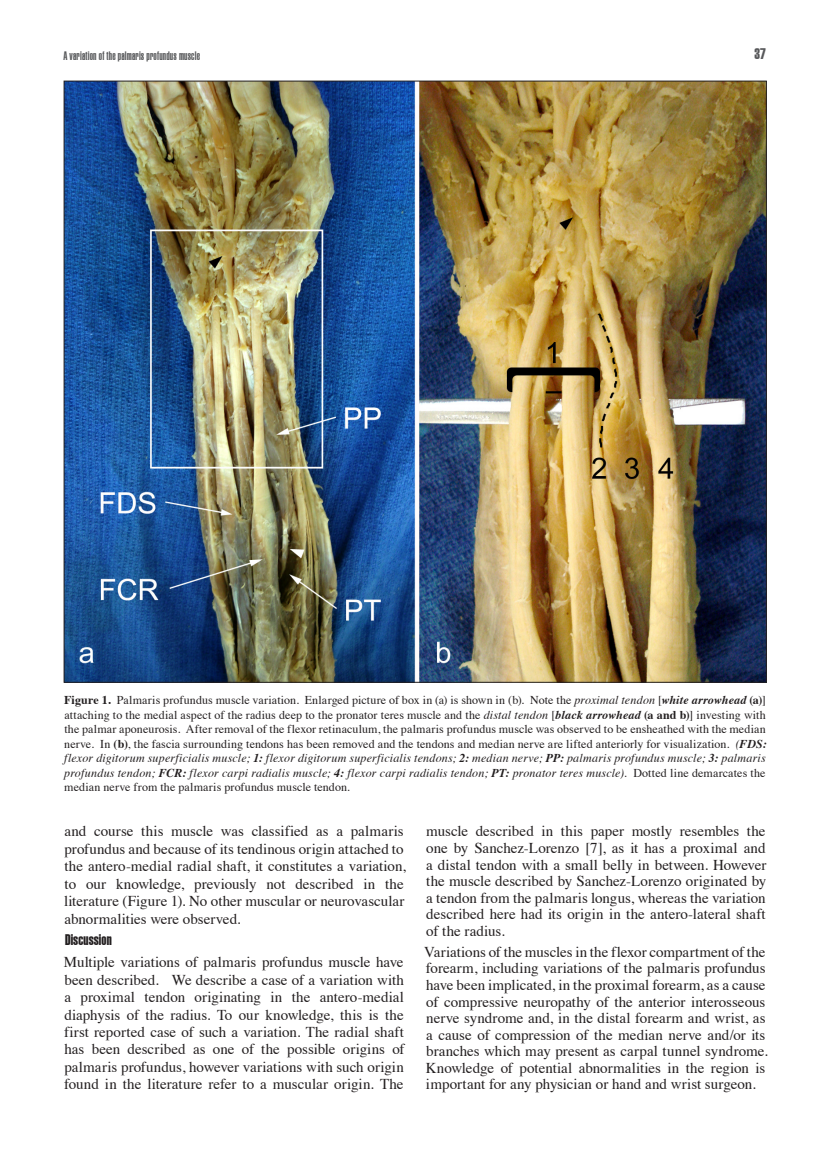
<style>
.page{position:relative;width:830px;height:1149px;background:#fff}
.page>*{position:absolute;margin:0;border:0;box-sizing:border-box;transform-origin:0 0}
.Text_Block{font:15px/16.5px "Times";color:#231f20}
.t1{font:15px "Helvetica Compressed Extra";letter-spacing:.005em;color:#231f20}
.t2{font:15px "Helvetica Compressed Extra";color:#57585a}
.t3{font:12px/14.4px "Times";letter-spacing:.005em;color:#231f20;text-align:justify}
.t4{font:12px "Helvetica Compressed Ultra";letter-spacing:.015em;color:#57585a}
.s1{font-weight:700}
.s2{font-style:italic}
.s3{font-weight:700;font-style:italic}
</style>
<div class="page">
<img style="left:66px;top:83px;width:698px;height:597px">
<p class="t4" style="left:63px;top:48px;width:138px">A variation of the palmaris profundus muscle</p>
<p class="t2" style="left:754px;top:44px;width:13px">37</p>
<p class="t3" style="left:64px;top:691px;width:703px"><span class="s1">Figure 1.</span> Palmaris profundus muscle variation. Enlarged picture of box in (a) is shown in (b). Note the <span class="s2">proximal tendon</span> [<span class="s3">white arrowhead</span> <span class="s1">(a)</span>] attaching to the medial aspect of the radius deep to the pronator teres muscle and the <span class="s2">distal tendon</span> [<span class="s3">black arrowhead</span> <span class="s1">(a and b)</span>] investing with the palmar aponeurosis. After removal of the flexor retinaculum, the palmaris profundus muscle was observed to be ensheathed with the median nerve. In <span class="s1">(b)</span>, the fascia surrounding tendons has been removed and the tendons and median nerve are lifted anteriorly for visualization. <span class="s2">(</span><span class="s3">FDS: </span><span class="s2">flexor digitorum superficialis muscle;</span> <span class="s3">1:</span> <span class="s2">flexor digitorum superficialis tendons;</span> <span class="s3">2:</span> <span class="s2">median nerve;</span> <span class="s3">PP:</span> <span class="s2">palmaris profundus muscle;</span> <span class="s3">3:</span> <span class="s2">palmaris profundus tendon;</span> <span class="s3">FCR:</span> <span class="s2">flexor carpi radialis muscle;</span> <span class="s3">4:</span> <span class="s2">flexor carpi radialis tendon;</span> <span class="s3">PT:</span> <span class="s2">pronator teres muscle).</span> Dotted line demarcates the median nerve from the palmaris profundus muscle tendon.</p>
<p class="Text_Block" style="left:64px;top:821px;width:343px;line-height:17.4px">and course this muscle was classified as a palmaris profundus and because of its tendinous origin attached to the antero-medial radial shaft, it constitutes a variation, to our knowledge, previously not described in the literature (Figure 1). No other muscular or neurovascular abnormalities were observed.</p>
<p class="t1" style="left:65px;top:930px;width:48px">Discussion</p>
<p class="Text_Block" style="left:64px;top:951px;width:342px;line-height:17.4px;text-align:justify">Multiple variations of palmaris profundus muscle have been described. We describe a case of a variation with a proximal tendon originating in the antero-medial diaphysis of the radius. To our knowledge, this is the first reported case of such a variation. The radial shaft has been described as one of the possible origins of palmaris profundus, however variations with such origin found in the literature refer to a muscular origin. The</p>
<p class="Text_Block" style="left:426px;top:821px;width:341px;text-align:justify">muscle described in this paper mostly resembles the one by Sanchez-Lorenzo [7], as it has a proximal and a distal tendon with a small belly in between. However the muscle described by Sanchez-Lorenzo originated by a tendon from the palmaris longus, whereas the variation described here had its origin in the antero-lateral shaft of the radius.</p>
<p class="Text_Block" style="left:424px;top:941px;width:345px">Variations of the muscles in the flexor compartment of the forearm, including variations of the palmaris profundus have been implicated, in the proximal forearm, as a cause of compressive neuropathy of the anterior interosseous nerve syndrome and, in the distal forearm and wrist, as a cause of compression of the median nerve and/or its branches which may present as carpal tunnel syndrome.<br>Knowledge of potential abnormalities in the region is important for any physician or hand and wrist surgeon.</p>
</div>
